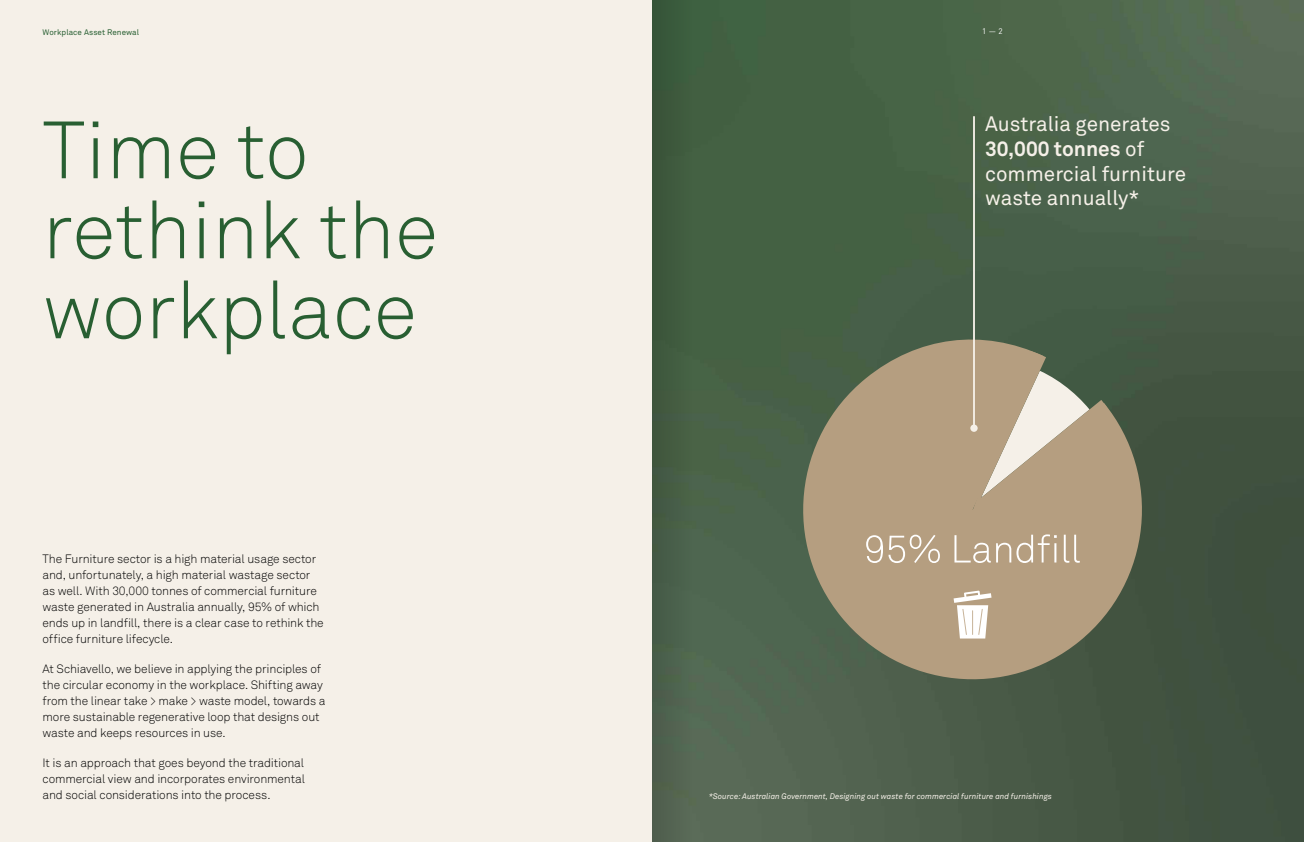
<style>
.page{position:relative;width:1304px;height:842px;background:#fff}
.page>*{position:absolute;margin:0;border:0;box-sizing:border-box;transform-origin:0 0}
.t1{font:300 80px/80px "Akkurat Std";color:#285f32}
.t2{font:20.7px/24.8px "Akkurat Std";color:#f5f0e8}
.t3{font:700 20.7px "Akkurat";color:#f5f0e8}
.t4{font:300 12px/16px "Akkurat";letter-spacing:-.01em;color:#000}
.t5{font:italic 8px "Akkurat Std";color:#f5f0e8}
.t6{font:8px "Akkurat Std";letter-spacing:.01em;color:#285f32}
.t7{font:8px "DIN";color:#fff}
.s1{font-family:"Akkurat Std";font-weight:400}
</style>
<div class="page">
<img style="left:692px;top:0;width:612px;height:842px">
<div style="left:0;top:0;width:652px;height:842px;background:#f5f0e8"></div>
<svg style="left:782px;top:328px;width:381px;height:372px;background:#837f66"></svg>
<svg style="left:968px;top:351px;width:148px;height:172px;background:#b1a38a"></svg>
<svg style="left:954px;top:591px;width:37px;height:47px"></svg>
<hr style="left:973px;top:116px;width:2px;height:312px;background:#f5f0e8">
<div style="left:970px;top:424px;width:8px;height:8px;background:#f5f0e8;border-radius:50%"></div>
<svg style="left:866px;top:535px;width:74px;height:28px;background:#c5b39c"></svg>
<svg style="left:954px;top:534px;width:103px;height:29px;background:#c2b097"></svg>
<svg style="left:1064px;top:535px;width:16px;height:28px"></svg>
<div style="left:652px;top:0;width:40px;height:842px;background:linear-gradient(to bottom,#375737,#536351)"></div>
<p class="t6" style="left:43px;top:27px;width:98px">Workplace Asset Renewal</p>
<p class="t7" style="left:982px;top:26px;width:22px">1 — 2</p>
<h1 class="t1" style="left:43px;top:110px;width:397px">Time to rethink the workplace</h1>
<p class="t4" style="left:43px;top:551px;width:283px">The Furniture sector is a high material usage sector and, unfortunately, a high material wastage sector as well. With 30,000 tonnes of commercial furniture waste generated in Australia annually, 95% of which ends up in landfill, there is a clear case to rethink the office furniture lifecycle.</p>
<p class="t4" style="left:43px;top:661px;width:285px">At Schiavello, we believe in applying the principles of the circular economy in the workplace. Shifting away from the linear take &gt; make &gt; waste model, towards a more sustainable regenerative loop that designs out waste and keeps resources in use.</p>
<p class="t4" style="left:43px;top:755px;width:264px;text-align:justify">It is an approach that goes beyond the traditional commercial view and incorporates environmental and social considerations into the process.</p>
<h2 class="t2" style="left:985px;top:111px;width:187px">Australia generates</h2>
<h2 class="t3" style="left:985px;top:135px;width:161px">30,000 tonnes <span class="s1">of</span></h2>
<h2 class="t2" style="left:985px;top:161px;width:203px">commercial furniture waste annually*</h2>
<p class="t5" style="left:709px;top:792px;width:345px">*Source: Australian Government, Designing out waste for commercial furniture and furnishings</p>
</div>
